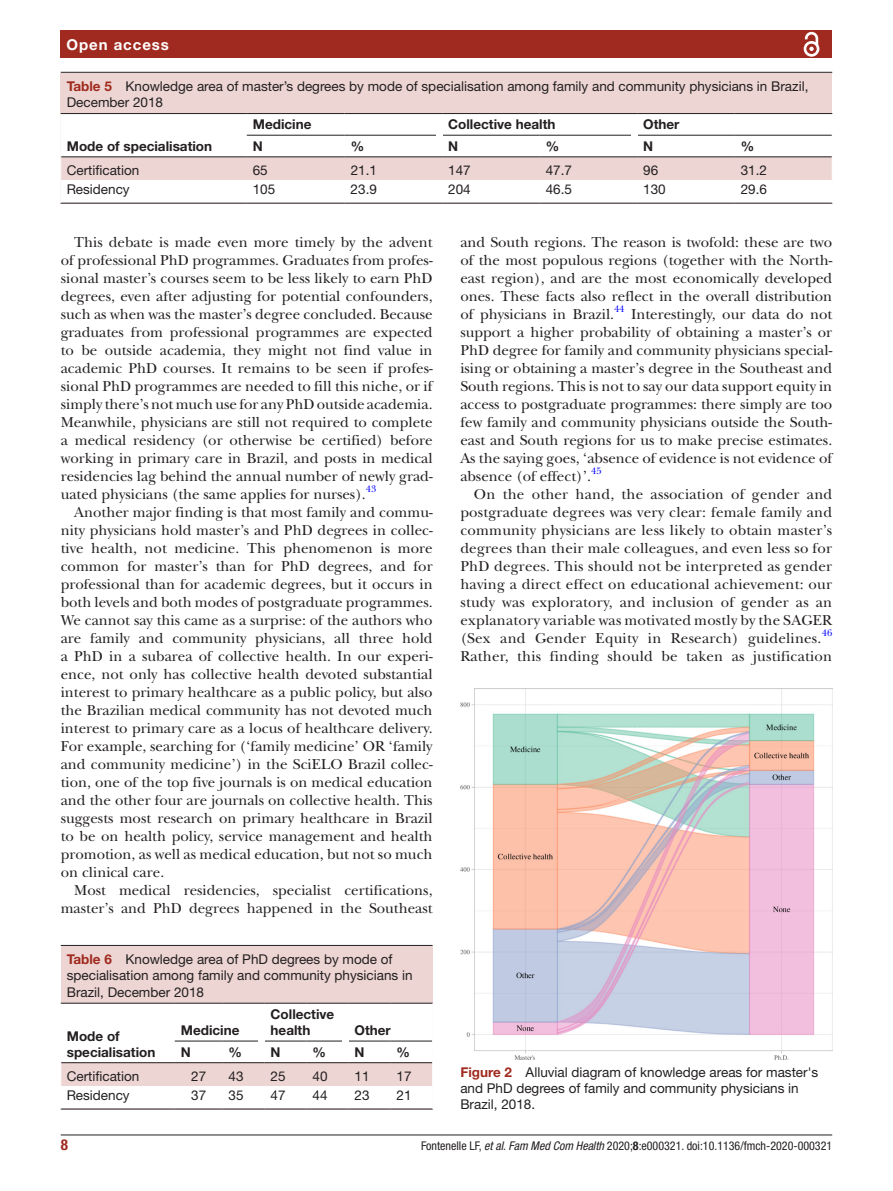
<style>
.page{position:relative;width:893px;height:1191px;background:#fff}
.page>*{position:absolute;margin:0;border:0;box-sizing:border-box;transform-origin:0 0}
.t1{font:15px/18px "New Baskerville";color:#231f20;text-align:justify}
.t2{font:700 15px "Helvetica Neue LT Std";letter-spacing:.065em;color:#fff}
.t3{font:700 condensed 15px "Helvetica Neue LT Std";color:#a02a1f}
.t4{font:13.5px/16.5px "Helvetica Neue LT Std";color:#231f20}
.t5{font:700 13.5px/16.2px "Helvetica Neue LT Std";color:#231f20}
.t6{font:condensed 12px "Helvetica Neue LT Std";color:#231f20}
.t7{font:9.9px "New Baskerville";color:#00f}
.s1{font-weight:700;color:#a02a1f}
.s2{font-style:italic}
.s3{font-weight:700}
</style>
<div class="page">
<hr style="left:61px;top:1134px;width:771px;height:1px;background:#231f20">
<div style="left:61px;top:31px;width:771px;height:27px;background:#a02a1f"></div>
<svg style="left:803px;top:31px;width:17px;height:26px"></svg>
<div style="left:61px;top:73px;width:771px;height:130px;background:#ecd5d2"></div>
<hr style="left:61px;top:72px;width:771px;height:1px;background:#231f20">
<hr style="left:61px;top:113px;width:186px;height:1px;background:#231f20">
<hr style="left:247px;top:113px;width:98px;height:1px;background:#231f20">
<hr style="left:345px;top:113px;width:97px;height:1px;background:#231f20">
<hr style="left:442px;top:113px;width:98px;height:1px;background:#231f20">
<hr style="left:540px;top:113px;width:97px;height:1px;background:#231f20">
<hr style="left:637px;top:113px;width:98px;height:1px;background:#231f20">
<hr style="left:735px;top:113px;width:97px;height:1px;background:#231f20">
<hr style="left:61px;top:203px;width:186px;height:1px;background:#231f20">
<hr style="left:247px;top:203px;width:98px;height:1px;background:#231f20">
<hr style="left:345px;top:203px;width:97px;height:1px;background:#231f20">
<hr style="left:442px;top:203px;width:98px;height:1px;background:#231f20">
<hr style="left:540px;top:203px;width:97px;height:1px;background:#231f20">
<hr style="left:637px;top:203px;width:98px;height:1px;background:#231f20">
<hr style="left:735px;top:203px;width:97px;height:1px;background:#231f20">
<svg style="left:60px;top:114px;width:773px;height:89px"></svg>
<div style="left:61px;top:946px;width:372px;height:163px;background:#ecd5d2"></div>
<hr style="left:61px;top:945px;width:372px;height:1px;background:#231f20">
<hr style="left:61px;top:1002px;width:114px;height:1px;background:#231f20">
<hr style="left:175px;top:1002px;width:48px;height:1px;background:#231f20">
<hr style="left:223px;top:1002px;width:42px;height:1px;background:#231f20">
<hr style="left:265px;top:1002px;width:42px;height:1px;background:#231f20">
<hr style="left:307px;top:1002px;width:42px;height:1px;background:#231f20">
<hr style="left:349px;top:1002px;width:42px;height:1px;background:#231f20">
<hr style="left:391px;top:1002px;width:42px;height:1px;background:#231f20">
<svg style="left:60px;top:1003px;width:373px;height:106px"></svg>
<img style="left:460px;top:688px;width:372px;height:371px">
<p class="t2" style="left:66px;top:35px;width:104px">Open access</p>
<p class="t4" style="left:67px;top:77px;width:743px"><span class="s1">Table 5</span> Knowledge area of master’s degrees by mode of specialisation among family and community physicians in Brazil,<br>December 2018</p>
<p class="t5" style="left:67px;top:138px;width:147px">Mode of specialisation</p>
<p class="t5" style="left:253px;top:116px;width:60px">Medicine</p>
<p class="t5" style="left:448px;top:116px;width:109px">Collective health</p>
<p class="t5" style="left:643px;top:116px;width:38px">Other</p>
<p class="t5" style="left:253px;top:138px;width:12px">N</p>
<p class="t5" style="left:351px;top:138px;width:15px">%</p>
<p class="t5" style="left:448px;top:138px;width:12px">N</p>
<p class="t5" style="left:546px;top:138px;width:15px">%</p>
<p class="t5" style="left:643px;top:138px;width:12px">N</p>
<p class="t5" style="left:741px;top:138px;width:15px">%</p>
<p class="t4" style="left:67px;top:162px;width:74px">Certification</p>
<p class="t4" style="left:253px;top:162px;width:17px">65</p>
<p class="t4" style="left:351px;top:162px;width:28px">21.1</p>
<p class="t4" style="left:448px;top:162px;width:24px">147</p>
<p class="t4" style="left:546px;top:162px;width:28px">47.7</p>
<p class="t4" style="left:643px;top:162px;width:17px">96</p>
<p class="t4" style="left:741px;top:162px;width:28px">31.2</p>
<p class="t4" style="left:67px;top:181px;width:65px">Residency</p>
<p class="t4" style="left:253px;top:181px;width:24px">105</p>
<p class="t4" style="left:351px;top:181px;width:28px">23.9</p>
<p class="t4" style="left:448px;top:181px;width:24px">204</p>
<p class="t4" style="left:546px;top:181px;width:28px">46.5</p>
<p class="t4" style="left:643px;top:181px;width:24px">130</p>
<p class="t4" style="left:741px;top:181px;width:28px">29.6</p>
<p class="t1" style="left:61px;top:233px;width:373px;text-indent:14px">This debate is made even more timely by the advent of professional PhD programmes. Graduates from profes&shy;sional master’s courses seem to be less likely to earn PhD degrees, even after adjusting for potential confounders, such as when was the master’s degree concluded. Because graduates from professional programmes are expected to be outside academia, they might not find value in academic PhD courses. It remains to be seen if profes&shy;sional PhD programmes are needed to fill this niche, or if simply there’s not much use for any PhD outside academia.<br>Meanwhile, physicians are still not required to complete a medical residency (or otherwise be certified) before working in primary care in Brazil, and posts in medical residencies lag behind the annual number of newly grad&shy;uated physicians (the same applies for nurses).</p>
<p class="t7" style="left:366px;top:483px;width:12px">43</p>
<p class="t1" style="left:61px;top:503px;width:373px;text-indent:14px">Another major finding is that most family and commu&shy;nity physicians hold master’s and PhD degrees in collec&shy;tive health, not medicine. This phenomenon is more common for master’s than for PhD degrees, and for professional than for academic degrees, but it occurs in both levels and both modes of postgraduate programmes.<br>We cannot say this came as a surprise: of the authors who are family and community physicians, all three hold a PhD in a subarea of collective health. In our experi&shy;ence, not only has collective health devoted substantial interest to primary healthcare as a public policy, but also the Brazilian medical community has not devoted much interest to primary care as a locus of healthcare delivery.<br>For example, searching for (‘family medicine’ OR ‘family and community medicine’) in the SciELO Brazil collec&shy;tion, one of the top five journals is on medical education and the other four are journals on collective health. This suggests most research on primary healthcare in Brazil to be on health policy, service management and health promotion, as well as medical education, but not so much on clinical care.</p>
<p class="t1" style="left:61px;top:881px;width:373px;text-align:right">Most medical residencies, specialist certifications, master’s and PhD degrees happened in the Southeast</p>
<p class="t4" style="left:67px;top:950px;width:347px"><span class="s1">Table 6</span> Knowledge area of PhD degrees by mode of specialisation among family and community physicians in<br>Brazil, December 2018</p>
<p class="t5" style="left:67px;top:1027px;width:90px">Mode of specialisation</p>
<p class="t5" style="left:271px;top:1005px;width:65px">Collective health</p>
<p class="t5" style="left:355px;top:1021px;width:38px">Other</p>
<p class="t5" style="left:181px;top:1021px;width:60px">Medicine</p>
<p class="t5" style="left:181px;top:1043px;width:12px">N</p>
<p class="t5" style="left:229px;top:1043px;width:15px">%</p>
<p class="t5" style="left:271px;top:1043px;width:12px">N</p>
<p class="t5" style="left:313px;top:1043px;width:15px">%</p>
<p class="t5" style="left:355px;top:1043px;width:12px">N</p>
<p class="t5" style="left:397px;top:1043px;width:15px">%</p>
<p class="t4" style="left:67px;top:1068px;width:74px">Certification</p>
<p class="t4" style="left:191px;top:1068px;width:17px">27</p>
<p class="t4" style="left:229px;top:1068px;width:17px">43</p>
<p class="t4" style="left:271px;top:1068px;width:17px">25</p>
<p class="t4" style="left:313px;top:1068px;width:17px">40</p>
<p class="t4" style="left:355px;top:1068px;width:17px">11</p>
<p class="t4" style="left:397px;top:1068px;width:17px">17</p>
<p class="t4" style="left:67px;top:1086px;width:65px">Residency</p>
<p class="t4" style="left:191px;top:1086px;width:17px">37</p>
<p class="t4" style="left:229px;top:1086px;width:17px">35</p>
<p class="t4" style="left:271px;top:1086px;width:17px">47</p>
<p class="t4" style="left:313px;top:1086px;width:17px">44</p>
<p class="t4" style="left:355px;top:1086px;width:17px">23</p>
<p class="t4" style="left:397px;top:1086px;width:17px">21</p>
<p class="t1" style="left:460px;top:233px;width:373px">and South regions. The reason is twofold: these are two of the most populous regions (together with the North&shy;east region), and are the most economically developed ones. These facts also reflect in the overall distribution of physicians in Brazil.</p>
<p class="t7" style="left:614px;top:303px;width:12px">44</p>
<p class="t1" style="left:460px;top:305px;width:373px;text-indent:171px">Interestingly, our data do not support a higher probability of obtaining a master’s or PhD degree for family and community physicians special&shy;ising or obtaining a master’s degree in the Southeast and South regions. This is not to say our data support equity in access to postgraduate programmes: there simply are too few family and community physicians outside the South&shy;east and South regions for us to make precise estimates.<br>As the saying goes, ‘absence of evidence is not evidence of absence (of effect)’.</p>
<p class="t7" style="left:591px;top:465px;width:12px">45</p>
<p class="t1" style="left:460px;top:485px;width:373px;text-indent:14px">On the other hand, the association of gender and postgraduate degrees was very clear: female family and community physicians are less likely to obtain master’s degrees than their male colleagues, and even less so for PhD degrees. This should not be interpreted as gender having a direct effect on educational achievement: our study was exploratory, and inclusion of gender as an explanatory variable was motivated mostly by the SAGER (Sex and Gender Equity in Research) guidelines.</p>
<p class="t7" style="left:822px;top:627px;width:12px">46</p>
<p class="t1" style="left:460px;top:647px;width:373px">Rather, this finding should be taken as justification</p>
<p class="t4" style="left:460px;top:1063px;width:359px"><span class="s1">Figure 2</span> Alluvial diagram of knowledge areas for master's and PhD degrees of family and community physicians in<br>Brazil, 2018.</p>
<p class="t3" style="left:61px;top:1135px;width:9px">8</p>
<p class="t6" style="left:421px;top:1138px;width:413px">Fontenelle LF, <span class="s2">et al</span>. <span class="s2">Fam Med Com Health</span> 2020;<span class="s3">8</span>:e000321. doi:10.1136/fmch-2020-000321</p>
</div>
